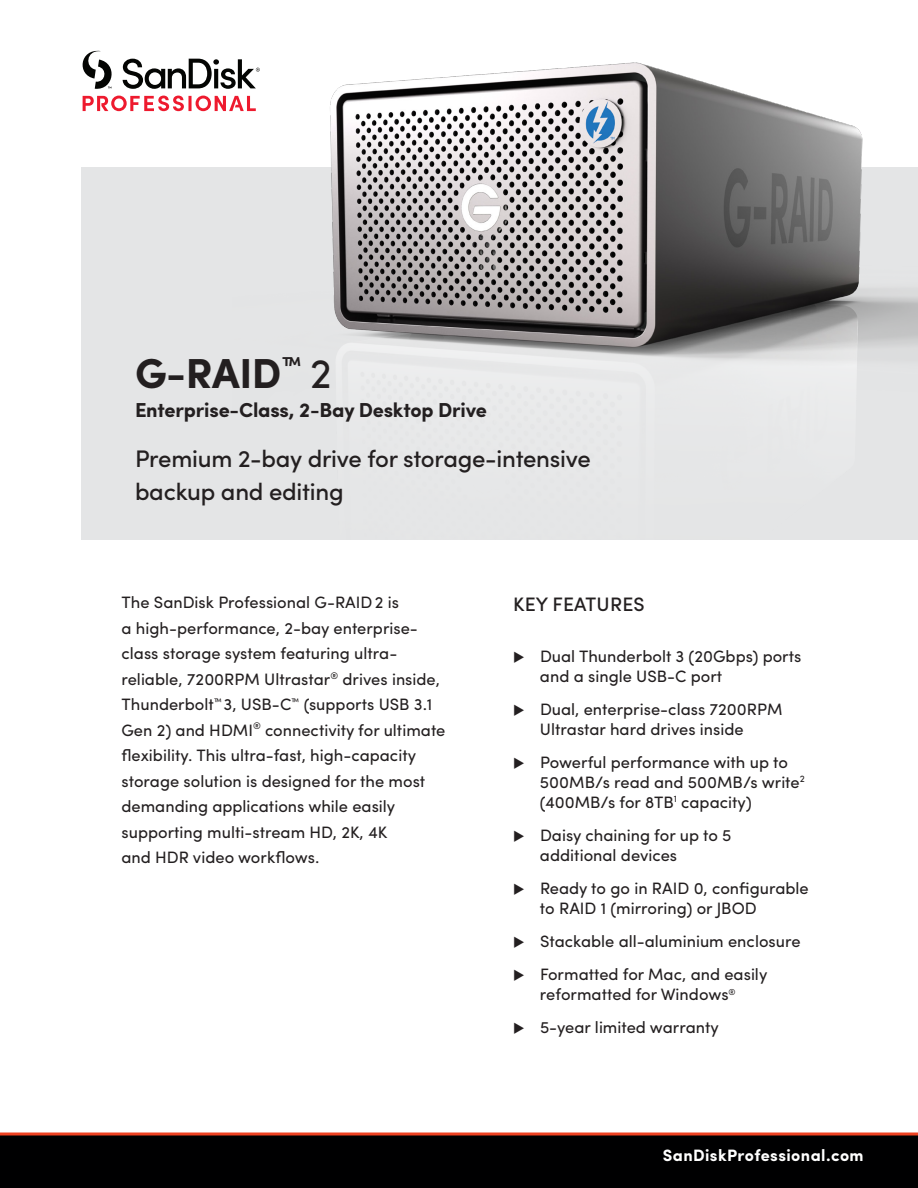
<style>
.page{position:relative;width:918px;height:1188px;background:#fff}
.page>*{position:absolute;margin:0;border:0;box-sizing:border-box;transform-origin:0 0}
.t1{font:700 42px "Sofia Pro";color:#231f20}
.t2{font:500 24px/33px "Sofia Pro";letter-spacing:-.01em;color:#231f20}
.t3{font:700 20.25px "Sofia Pro";letter-spacing:-.01em;color:#231f20}
.t4{font:500 19.5px "Sofia Pro";letter-spacing:.01em;color:#231f20}
.t5{font:16.5px/25.5px "Sofia Pro";color:#231f20}
.t6{font:700 16.5px "Sofia Pro";letter-spacing:.025em;color:#fff}
.s1{font-weight:400}
</style>
<div class="page">
<div style="left:81px;top:167px;width:836px;height:373px;background:#e4e5e6"></div>
<svg style="left:83px;top:51px;width:149px;height:38px"></svg>
<svg style="left:188px;top:96px;width:4px;height:15px"></svg>
<svg style="left:83px;top:96px;width:101px;height:15px"></svg>
<svg style="left:196px;top:96px;width:36px;height:15px"></svg>
<svg style="left:0;top:1132px;width:918px;height:56px;background:#0f0505"></svg>
<img style="left:232px;top:59px;width:686px;height:481px">
<h1 class="t1" style="left:135px;top:342px;width:198px">G-RAID<sup>™</sup> <span class="s1">2</span></h1>
<p class="t3" style="left:135px;top:394px;width:354px">Enterprise-Class, 2-Bay Desktop Drive</p>
<h2 class="t2" style="left:135px;top:441px;width:458px">Premium 2-bay drive for storage-intensive backup and editing</h2>
<p class="t5" style="left:122px;top:589px;width:326px">The SanDisk Professional G-RAID 2 is<br>a high-performance, 2-bay enterprise&shy;class storage system featuring ultra&shy;reliable, 7200RPM Ultrastar<sup>®</sup> drives inside, Thunderbolt<sup>™</sup> 3, USB-C<sup>™</sup> (supports USB 3.1<br>Gen 2) and HDMI<sup>®</sup> connectivity for ultimate flexibility. This ultra-fast, high-capacity storage solution is designed for the most demanding applications while easily supporting multi-stream HD, 2K, 4K<br>and HDR video workflows.</p>
<p class="t4" style="left:513px;top:589px;width:133px">KEY FEATURES</p>
<p class="t5" style="left:540px;top:645px;width:263px;line-height:19.8px;text-indent:-27px">◆ Dual Thunderbolt 3 (20Gbps) ports and a single USB-C port</p>
<p class="t5" style="left:540px;top:698px;width:244px;line-height:19.8px;text-indent:-27px">◆ Dual, enterprise-class 7200RPM<br>Ultrastar hard drives inside</p>
<p class="t5" style="left:540px;top:751px;width:266px;line-height:19.8px;text-indent:-27px">◆ Powerful performance with up to<br>500MB/s read and 500MB/s write<sup>2 </sup>(400MB/s for 8TB<sup>1</sup> capacity)</p>
<p class="t5" style="left:540px;top:824px;width:193px;line-height:19.8px;text-indent:-27px">◆ Daisy chaining for up to 5 additional devices</p>
<p class="t5" style="left:540px;top:877px;width:270px;line-height:19.8px;text-indent:-27px">◆ Ready to go in RAID 0, configurable to RAID 1 (mirroring) or JBOD</p>
<p class="t5" style="left:513px;top:927px;width:289px">◆ Stackable all-aluminium enclosure</p>
<p class="t5" style="left:513px;top:963px;width:256px;line-height:19.8px;text-align:center">◆ Formatted for Mac, and easily reformatted for Windows<sup>®</sup></p>
<p class="t5" style="left:513px;top:1014px;width:207px">◆ 5-year limited warranty</p>
<p class="t6" style="left:663px;top:1143px;width:202px">SanDiskProfessional.com</p>
</div>
